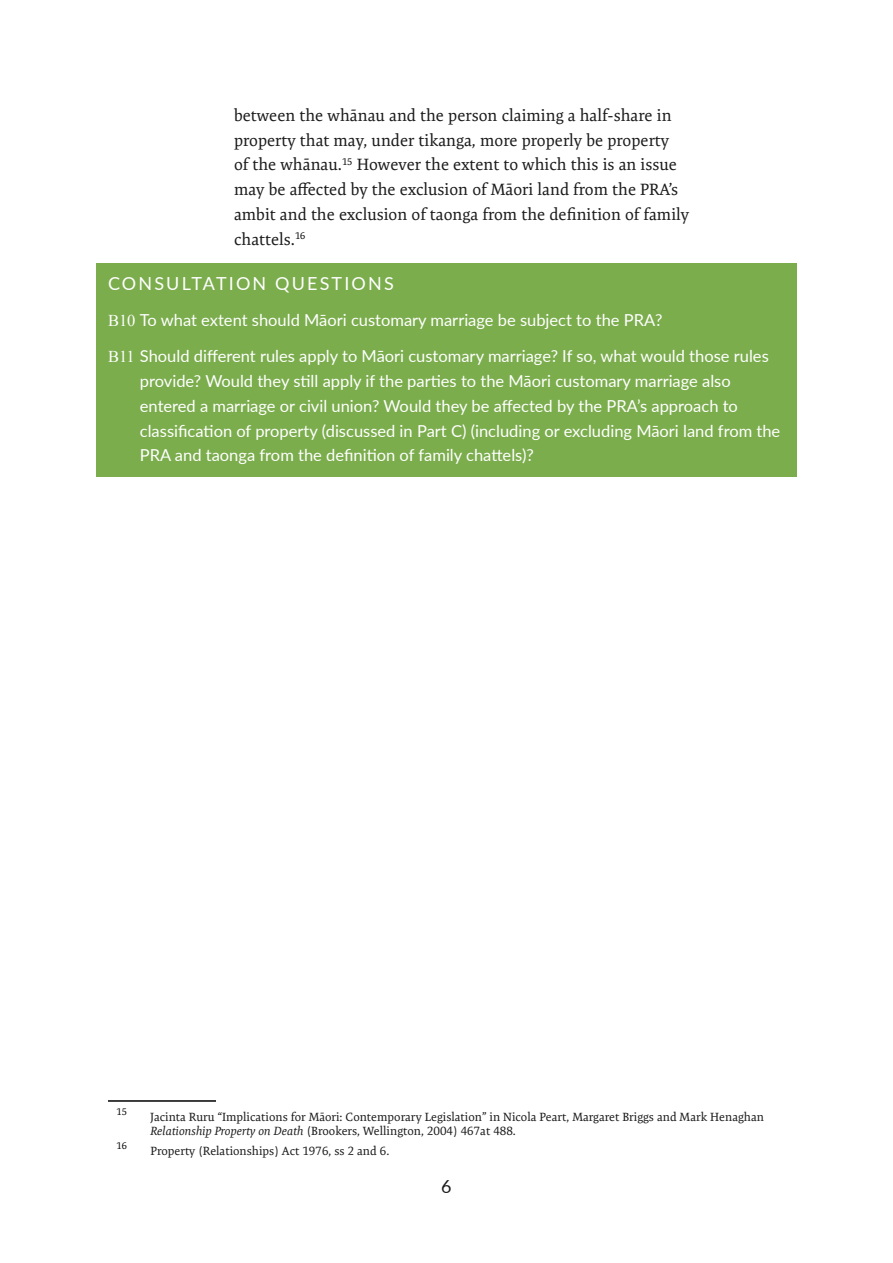
<style>
.page{position:relative;width:893px;height:1263px;background:#fff}
.page>*{position:absolute;margin:0;border:0;box-sizing:border-box;transform-origin:0 0}
.t1{font:18px "Lato";letter-spacing:.12em;color:#fff}
.t2{font:18px "Lato";color:#1a1a1a}
.t3{font:16.5px/24.8px "Lato";color:#fff}
.t4{font:16.5px/24.8px "Expo Serif Pro";color:#1a1a1a}
.t5{font:12px/14.4px "Expo Serif Pro";color:#1a1a1a}
.t6{font:9.6px "Expo Serif Pro";color:#000}
.s1{font-family:"Times New Roman"}
.s2{font-style:italic}
</style>
<div class="page">
<div style="left:96px;top:264px;width:701px;height:42px;background:#7bad4d"></div>
<div style="left:96px;top:300px;width:701px;height:41px;background:#7bad4d"></div>
<div style="left:96px;top:337px;width:701px;height:139px;background:#7bad4d"></div>
<hr style="left:108px;top:1100px;width:108px;height:2px;background:#000">
<p class="t4" style="left:234px;top:103px;width:457px">between the whānau and the person claiming a half-share in property that may, under tikanga, more properly be property<br>of the whānau.<sup>15</sup> However the extent to which this is an issue may be affected by the exclusion of Māori land from the PRA’s ambit and the exclusion of taonga from the definition of family chattels.<sup>16</sup></p>
<p class="t1" style="left:108px;top:271px;width:287px">CONSULTATION QUESTIONS</p>
<p class="t3" style="left:108px;top:306px;width:556px"><span class="s1">B10</span> To what extent should Māori customary marriage be subject to the PRA?</p>
<p class="t3" style="left:140px;top:343px;width:642px;text-indent:-32px"><span class="s1">B11</span> Should different rules apply to Māori customary marriage? If so, what would those rules provide? Would they still apply if the parties to the Māori customary marriage also entered a marriage or civil union? Would they be affected by the PRA’s approach to classification of property (discussed in Part C) (including or excluding Māori land from the PRA and taonga from the definition of family chattels)?</p>
<p class="t6" style="left:116px;top:1106px;width:12px">15</p>
<p class="t5" style="left:151px;top:1109px;width:615px">Jacinta Ruru “Implications for Māori: Contemporary Legislation” in Nicola Peart, Margaret Briggs and Mark Henaghan<br><span class="s2">Relationship Property on Death</span> (Brookers, Wellington, 2004) 467at 488.</p>
<p class="t6" style="left:116px;top:1140px;width:12px">16</p>
<p class="t5" style="left:151px;top:1144px;width:240px">Property (Relationships) Act 1976, ss 2 and 6.</p>
<p class="t2" style="left:441px;top:1173px;width:12px">6</p>
</div>
